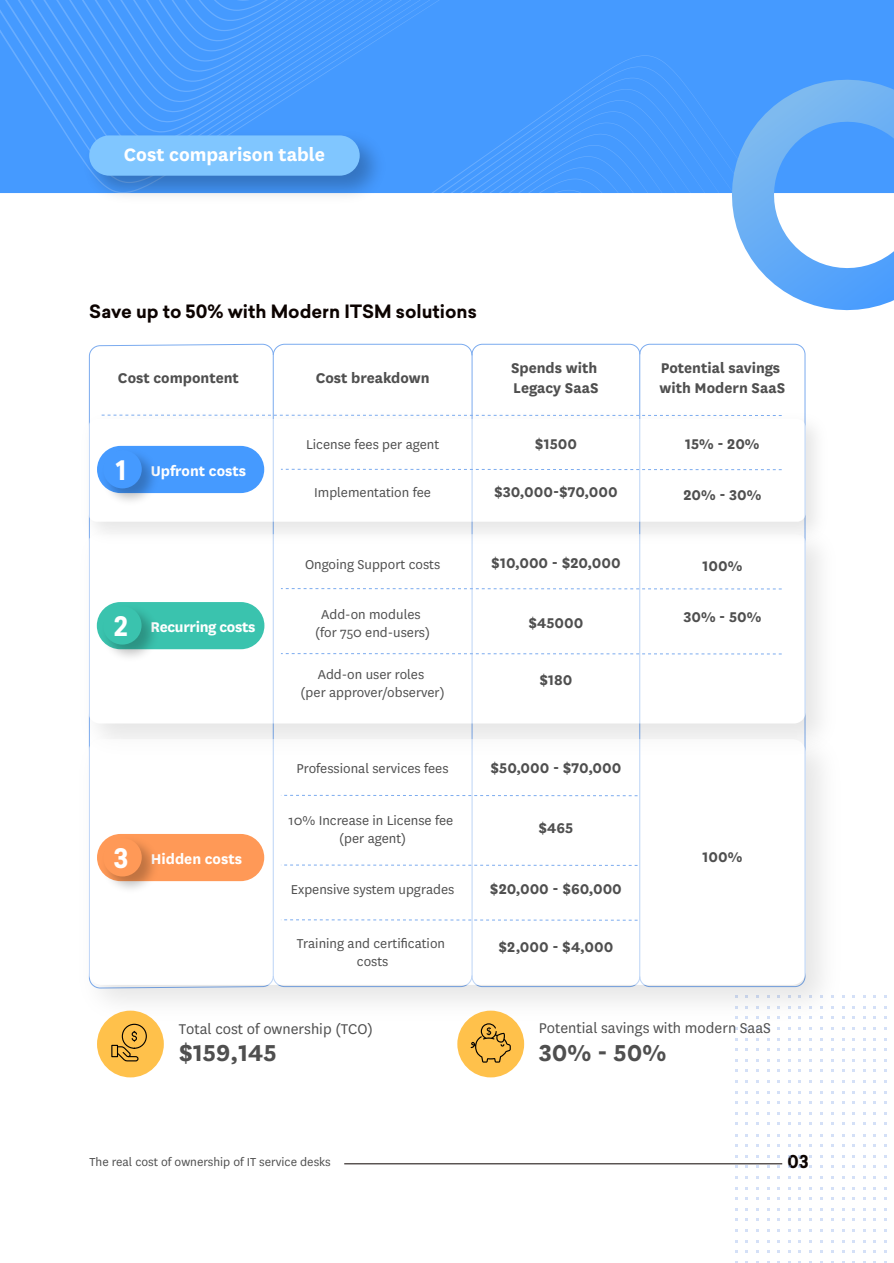
<style>
.page{position:relative;width:894px;height:1263px;background:#fff}
.page>*{position:absolute;margin:0;border:0;box-sizing:border-box;transform-origin:0 0}
.t1{font:700 27px "National";color:#4f4f4f}
.t2{font:700 21px "National";color:#fff}
.t3{font:700 18px "Sailec";color:#0c0300}
.t4{font:700 17.4px "Sailec";color:#0c0300}
.t5{font:700 16.5px/19.8px "National";color:#4f4f4f}
.t6{font:16.5px "National";color:#4f4f4f}
.t7{font:700 16.5px "National";color:#fff}
.t8{font:700 16.5px "National";letter-spacing:-.02em;color:#fff}
.t9{font:15px/18px "National";color:#4f4f4f;text-align:center}
.t10{font:13.5px "National";color:#4f4f4f}
.s1{font-family:"Sailec";font-size:26.4px}
</style>
<div class="page">
<hr style="left:344px;top:1163px;width:438px;height:1px;background:#0c0300">
<div style="left:615px;top:0;width:278px;height:55px;background:#459aff"></div>
<div style="left:0;top:0;width:615px;height:163px;background:#459aff"></div>
<div style="left:8px;top:0;width:603px;height:153px;background:#459aff"></div>
<svg style="left:20px;top:0;width:588px;height:143px;background:#479bff"></svg>
<div style="left:32px;top:0;width:573px;height:132px;background:#459aff"></div>
<svg style="left:44px;top:0;width:515px;height:122px;background:#489bff"></svg>
<svg style="left:55px;top:0;width:489px;height:112px;background:#489bff"></svg>
<svg style="left:67px;top:0;width:466px;height:102px;background:#489bff"></svg>
<svg style="left:78px;top:0;width:442px;height:92px;background:#489bff"></svg>
<svg style="left:105px;top:55px;width:576px;height:138px;background:#479bff"></svg>
<svg style="left:681px;top:30px;width:212px;height:281px"></svg>
<div style="left:805px;top:553px;width:15px;height:167px;background:#ededee"></div>
<svg style="left:88px;top:553px;width:717px;height:167px"></svg>
<img style="left:88px;top:720px;width:757px;height:311px">
<div style="left:88px;top:739px;width:717px;height:246px;background:#fff;border-radius:14px"></div>
<img style="left:88px;top:406px;width:729px;height:147px">
<div style="left:88px;top:419px;width:717px;height:103px;background:#fff;border-radius:9px"></div>
<div style="left:97px;top:446px;width:167px;height:47px;background:#459aff;border-radius:24px"></div>
<img style="left:98px;top:445px;width:66px;height:56px">
<div style="left:103px;top:450px;width:39px;height:38px;background:#459aff;border-radius:50%"></div>
<div style="left:97px;top:602px;width:167px;height:47px;background:#3ac3ae;border-radius:24px"></div>
<img style="left:96px;top:600px;width:68px;height:66px">
<div style="left:103px;top:606px;width:38px;height:38px;background:#3ac3ae;border-radius:50%"></div>
<div style="left:97px;top:834px;width:167px;height:47px;background:#ff9957;border-radius:24px"></div>
<img style="left:98px;top:834px;width:66px;height:55px">
<div style="left:103px;top:838px;width:39px;height:38px;background:#ff9957;border-radius:50%"></div>
<svg style="left:281px;top:469px;width:500px;height:1px"></svg>
<svg style="left:281px;top:588px;width:500px;height:1px"></svg>
<svg style="left:281px;top:795px;width:356px;height:1px"></svg>
<svg style="left:281px;top:864px;width:356px;height:1px"></svg>
<svg style="left:281px;top:919px;width:356px;height:1px"></svg>
<svg style="left:281px;top:653px;width:500px;height:1px"></svg>
<svg style="left:101px;top:415px;width:680px;height:1px"></svg>
<div style="left:97px;top:1010px;width:67px;height:67px;background:#ffc14b;border-radius:50%"></div>
<div style="left:122px;top:1023px;width:25px;height:25px;border:1px solid #000;border-radius:50%"></div>
<svg style="left:116px;top:1031px;width:23px;height:31px"></svg>
<div style="left:111px;top:1044px;width:7px;height:13px;border:1px solid #000"></div>
<div style="left:457px;top:1010px;width:67px;height:67px;background:#ffc14b;border-radius:50%"></div>
<svg style="left:470px;top:1023px;width:40px;height:39px"></svg>
<img style="left:76px;top:123px;width:317px;height:72px">
<div style="left:89px;top:135px;width:270px;height:41px;background:#80c6ff;border-radius:20px"></div>
<h2 class="t2" style="left:124px;top:140px;width:202px">Cost comparison table</h2>
<p class="t3" style="left:89px;top:298px;width:389px">Save up to 50% with Modern ITSM solutions</p>
<p class="t5" style="left:118px;top:367px;width:122px">Cost compontent</p>
<p class="t5" style="left:315px;top:367px;width:115px">Cost breakdown</p>
<p class="t5" style="left:511px;top:357px;width:89px">Spends with<br>Legacy SaaS</p>
<p class="t5" style="left:659px;top:357px;width:127px">Potential savings with Modern SaaS</p>
<p class="t7" style="left:116px;top:459px;width:132px"><span class="s1">1</span> Upfront costs</p>
<p class="t8" style="left:114px;top:615px;width:143px"><span class="s1">2</span> Recurring costs</p>
<p class="t7" style="left:113px;top:847px;width:130px"><span class="s1">3</span> Hidden costs</p>
<p class="t9" style="left:306px;top:435px;width:135px">License fees per agent</p>
<p class="t5" style="left:534px;top:433px;width:44px">$1500</p>
<p class="t9" style="left:314px;top:482px;width:118px">Implementation fee</p>
<p class="t5" style="left:494px;top:481px;width:125px">$30,000-$70,000</p>
<p class="t9" style="left:305px;top:555px;width:137px">Ongoing Support costs</p>
<p class="t9" style="left:315px;top:604px;width:116px">Add-on modules (for 750 end-users)</p>
<p class="t9" style="left:300px;top:665px;width:146px">Add-on user roles<br>(per approver/observer)</p>
<p class="t5" style="left:491px;top:551px;width:131px">$10,000 - $20,000</p>
<p class="t5" style="left:528px;top:612px;width:57px">$45000</p>
<p class="t5" style="left:539px;top:669px;width:35px">$180</p>
<p class="t9" style="left:296px;top:758px;width:153px">Professional services fees</p>
<p class="t5" style="left:490px;top:757px;width:132px">$50,000 - $70,000</p>
<p class="t9" style="left:288px;top:811px;width:166px">10% Increase in License fee (per agent)</p>
<p class="t9" style="left:291px;top:879px;width:165px">Expensive system upgrades</p>
<p class="t5" style="left:538px;top:817px;width:36px">$465</p>
<p class="t5" style="left:490px;top:877px;width:133px">$20,000 - $60,000</p>
<p class="t9" style="left:297px;top:933px;width:150px">Training and certification</p>
<p class="t5" style="left:498px;top:936px;width:116px">$2,000 - $4,000</p>
<p class="t9" style="left:357px;top:951px;width:33px">costs</p>
<p class="t5" style="left:685px;top:433px;width:76px">15% - 20%</p>
<p class="t5" style="left:683px;top:484px;width:79px">20% - 30%</p>
<p class="t5" style="left:702px;top:555px;width:41px">100%</p>
<p class="t5" style="left:683px;top:606px;width:79px">30% - 50%</p>
<p class="t5" style="left:702px;top:846px;width:41px">100%</p>
<p class="t6" style="left:179px;top:1017px;width:195px">Total cost of ownership (TCO)</p>
<h1 class="t1" style="left:179px;top:1033px;width:100px">$159,145</h1>
<p class="t6" style="left:538px;top:1017px;width:233px">Potential savings with modern SaaS</p>
<h1 class="t1" style="left:538px;top:1033px;width:129px">30% - 50%</h1>
<p class="t10" style="left:89px;top:1153px;width:243px">The real cost of ownership of IT service desks</p>
<p class="t4" style="left:787px;top:1148px;width:23px">03</p>
</div>
